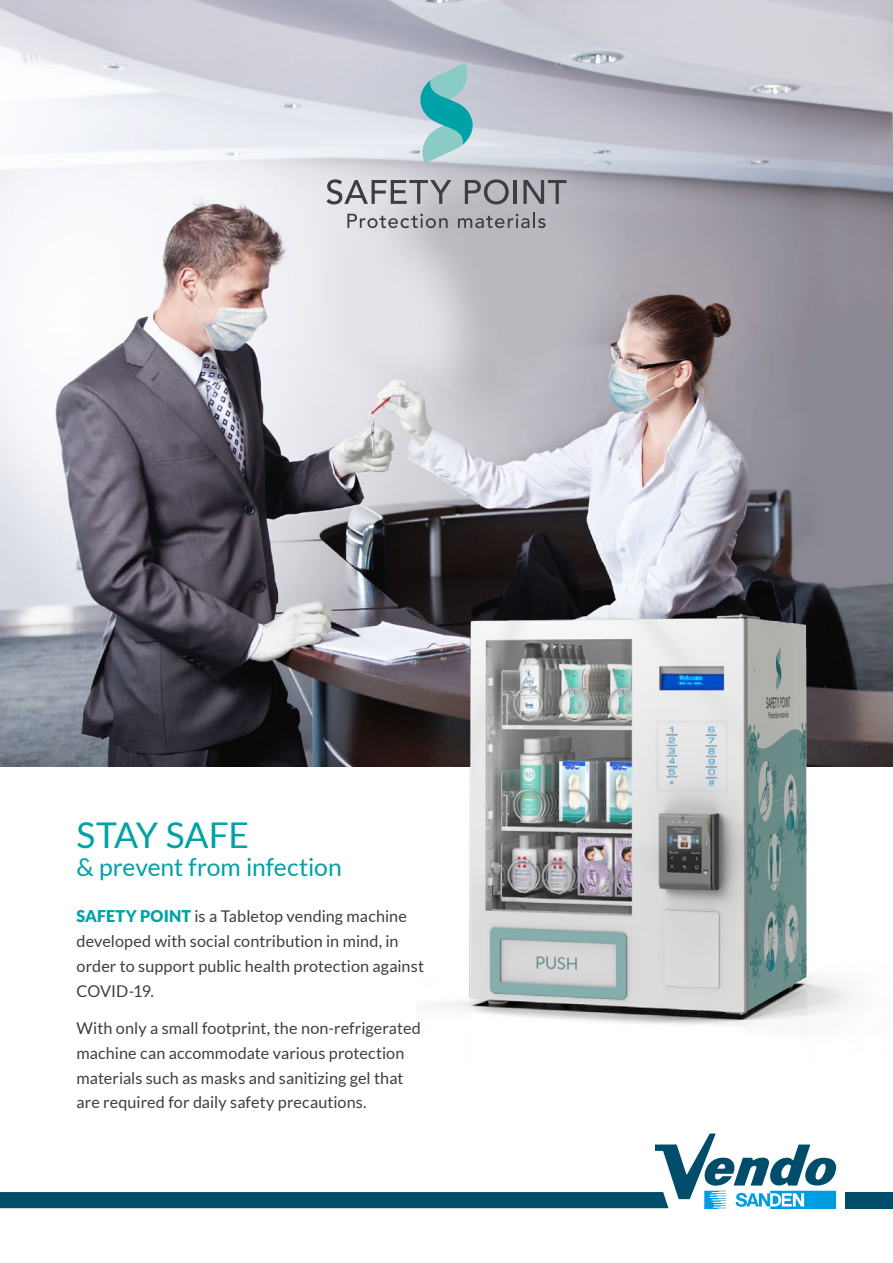
<style>
.page{position:relative;width:893px;height:1263px;background:#fff}
.page>*{position:absolute;margin:0;border:0;box-sizing:border-box;transform-origin:0 0}
.t1{font:35.4px "Lato";letter-spacing:-.005em;color:#00a1a7}
.t2{font:24.75px "Lato";letter-spacing:-.005em;color:#00a1a7}
.t3{font:16.2px/24.8px "Lato";letter-spacing:.005em;color:#3e3d40}
.s1{font-weight:900;color:#00a1a7}
</style>
<div class="page">
<img style="left:0;top:0;width:893px;height:766px">
<svg style="left:347px;top:214px;width:101px;height:14px"></svg>
<svg style="left:458px;top:213px;width:87px;height:15px"></svg>
<svg style="left:413px;top:63px;width:66px;height:100px;background:#8fc5ca"></svg>
<svg style="left:326px;top:179px;width:125px;height:25px;background:#a9a8ad"></svg>
<svg style="left:465px;top:179px;width:44px;height:25px"></svg>
<hr style="left:514px;top:180px;width:3px;height:24px;background:#3e3d40">
<svg style="left:523px;top:180px;width:43px;height:24px"></svg>
<img style="left:417px;top:549px;width:476px;height:478px">
<svg style="left:0;top:1133px;width:837px;height:77px"></svg>
<div style="left:845px;top:1192px;width:48px;height:16px;background:#004d6b"></div>
<h1 class="t1" style="left:77px;top:816px;width:174px">STAY SAFE</h1>
<h2 class="t2" style="left:77px;top:853px;width:267px">&amp; prevent from infection</h2>
<p class="t3" style="left:77px;top:904px;width:349px"><span class="s1">SAFETY POINT</span> is a Tabletop vending machine developed with social contribution in mind, in order to support public health protection against COVID-19.</p>
<p class="t3" style="left:77px;top:1016px;width:346px">With only a small footprint, the non-refrigerated machine can accommodate various protection materials such as masks and sanitizing gel that are required for daily safety precautions.</p>
</div>
